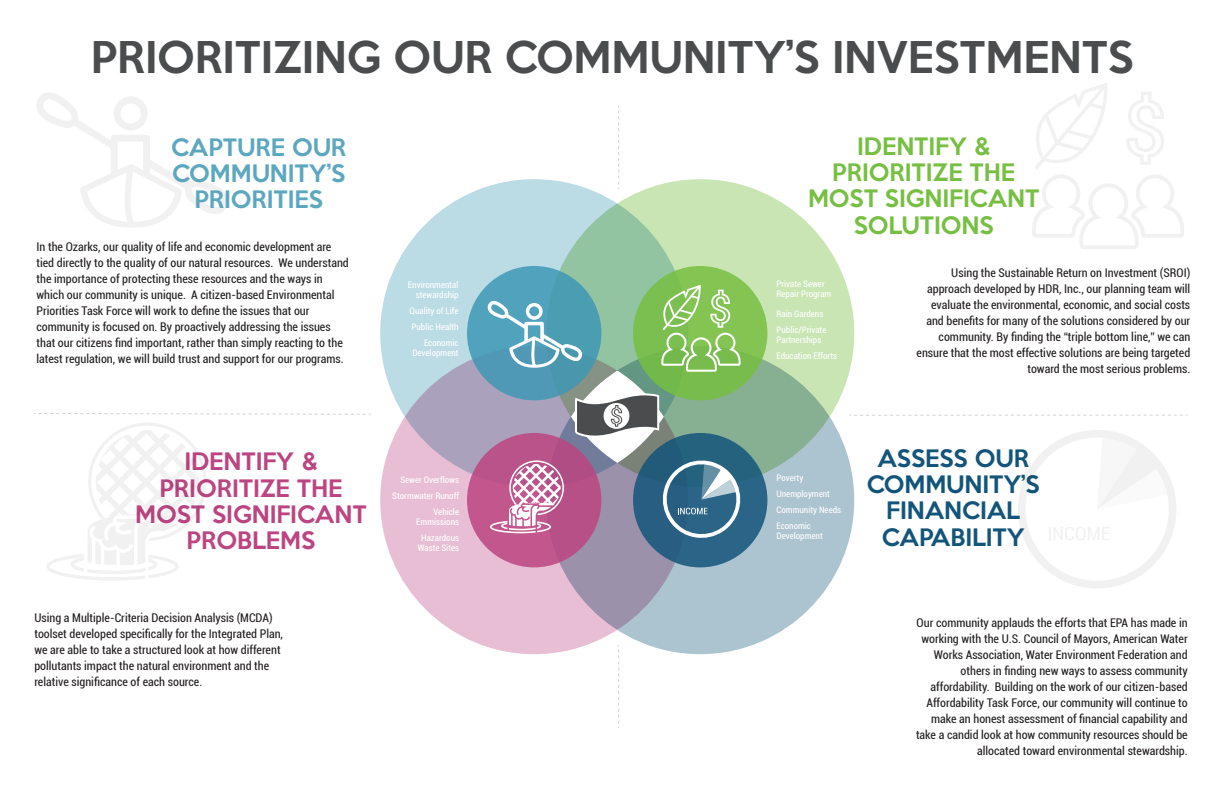
<style>
.page{position:relative;width:1224px;height:792px;background:#fff}
.page>*{position:absolute;margin:0;border:0;box-sizing:border-box;transform-origin:0 0}
.t1{font:500 40px "Keep Calm";color:#4b4c4d}
.t2{font:500 22px/26.4px "Keep Calm";color:#77bf42;text-align:center}
.t3{font:500 22px/26.4px "Keep Calm";color:#bc4581;text-align:center}
.t4{font:500 22px/26.4px "Keep Calm";color:#13557a;text-align:center}
.t5{font:500 22px/26.4px "Keep Calm";color:rgb(63 152 181/.85);text-align:center}
.t6{font:condensed 12px/16px "Roboto";color:#231f20}
.t7{font:condensed 9px/16px "Roboto";color:#fff}
</style>
<div class="page">
<svg style="left:37px;top:93px;width:190px;height:134px"></svg>
<svg style="left:1032px;top:83px;width:152px;height:166px"></svg>
<div style="left:380px;top:179px;width:308px;height:308px;background:#bbdbe5;border-radius:50%"></div>
<svg style="left:546px;top:179px;width:308px;height:308px;background:#badbae"></svg>
<svg style="left:546px;top:346px;width:308px;height:308px;background:#a0bcbd"></svg>
<svg style="left:380px;top:346px;width:308px;height:308px;background:#c6acc3"></svg>
<div style="left:467px;top:266px;width:134px;height:134px;background:#4f9eb6;border-radius:50%"></div>
<svg style="left:487px;top:301px;width:95px;height:67px"></svg>
<div style="left:633px;top:266px;width:134px;height:134px;background:#7bbf50;border-radius:50%"></div>
<svg style="left:661px;top:285px;width:80px;height:87px"></svg>
<div style="left:633px;top:433px;width:134px;height:134px;background:#276281;border-radius:50%"></div>
<div style="left:467px;top:433px;width:134px;height:134px;background:#b9538a;border-radius:50%"></div>
<svg style="left:571px;top:371px;width:93px;height:92px;background:#bcc5c4"></svg>
<svg style="left:618px;top:106px;width:1px;height:83px"></svg>
<svg style="left:618px;top:645px;width:1px;height:83px"></svg>
<svg style="left:850px;top:415px;width:337px;height:1px"></svg>
<svg style="left:34px;top:413px;width:336px;height:2px"></svg>
<svg style="left:575px;top:393px;width:84px;height:45px;background:#959696"></svg>
<svg style="left:47px;top:423px;width:159px;height:157px"></svg>
<svg style="left:1018px;top:430px;width:158px;height:158px"></svg>
<svg style="left:662px;top:460px;width:79px;height:78px"></svg>
<svg style="left:490px;top:460px;width:74px;height:73px"></svg>
<h1 class="t1" style="left:91px;top:23px;width:1044px">PRIORITIZING OUR COMMUNITY’S INVESTMENTS</h1>
<h2 class="t5" style="left:171px;top:132px;width:177px">CAPTURE OUR<br>COMMUNITY’S<br>PRIORITIES</h2>
<p class="t6" style="left:37px;top:238px;width:314px">In the Ozarks, our quality of life and economic development are tied directly to the quality of our natural resources. We understand the importance of protecting these resources and the ways in which our community is unique. A citizen-based Environmental Priorities Task Force will work to define the issues that our community is focused on. By proactively addressing the issues that our citizens find important, rather than simply reacting to the latest regulation, we will build trust and support for our programs.</p>
<p class="t7" style="left:408px;top:280px;width:52px;line-height:10px;text-align:right">Environmental stewardship</p>
<p class="t7" style="left:410px;top:303px;width:51px;text-align:right">Quality of Life<br>Public Health<br>Economic</p>
<p class="t7" style="left:412px;top:345px;width:48px">Development</p>
<h2 class="t2" style="left:808px;top:131px;width:233px">IDENTIFY &amp;<br>PRIORITIZE THE<br>MOST SIGNIFICANT<br>SOLUTIONS</h2>
<p class="t7" style="left:777px;top:278px;width:56px;line-height:10px">Private Sewer<br>Repair Program</p>
<p class="t7" style="left:777px;top:305px;width:51px">Rain Gardens<br>Public/Private</p>
<p class="t7" style="left:777px;top:331px;width:62px">Partnerships<br>Education Efforts</p>
<p class="t6" style="left:917px;top:264px;width:275px;text-align:right">Using the Sustainable Return on Investment (SROI) approach developed by HDR, Inc., our planning team will evaluate the environmental, economic, and social costs and benefits for many of the solutions considered by our community. By finding the “triple bottom line,” we can ensure that the most effective solutions are being targeted toward the most serious problems.</p>
<h2 class="t3" style="left:135px;top:446px;width:233px">IDENTIFY &amp;<br>PRIORITIZE THE<br>MOST SIGNIFICANT<br>PROBLEMS</h2>
<h2 class="t4" style="left:867px;top:443px;width:175px">ASSESS OUR<br>COMMUNITY’S<br>FINANCIAL<br>CAPABILITY</h2>
<p class="t7" style="left:777px;top:470px;width:66px">Poverty<br>Unemployment<br>Community Needs<br>Economic</p>
<p class="t7" style="left:777px;top:528px;width:48px">Development</p>
<p class="t7" style="left:392px;top:471px;width:68px;text-align:right">Sewer Overflows<br>Stormwater Runoff<br>Vehicle</p>
<p class="t7" style="left:416px;top:513px;width:44px;text-align:center">Emmissions<br>Hazardous</p>
<p class="t7" style="left:418px;top:539px;width:43px">Waste Sites</p>
<p class="t6" style="left:34px;top:609px;width:250px">Using a Multiple-Criteria Decision Analysis (MCDA) toolset developed specifically for the Integrated Plan, we are able to take a structured look at how different pollutants impact the natural environment and the relative significance of each source.</p>
<p class="t6" style="left:916px;top:614px;width:273px;text-align:right">Our community applauds the efforts that EPA has made in working with the U.S. Council of Mayors, American Water Works Association, Water Environment Federation and others in finding new ways to assess community affordability. Building on the work of our citizen-based Affordability Task Force, our community will continue to make an honest assessment of financial capability and take a candid look at how community resources should be allocated toward environmental stewardship.</p>
</div>
